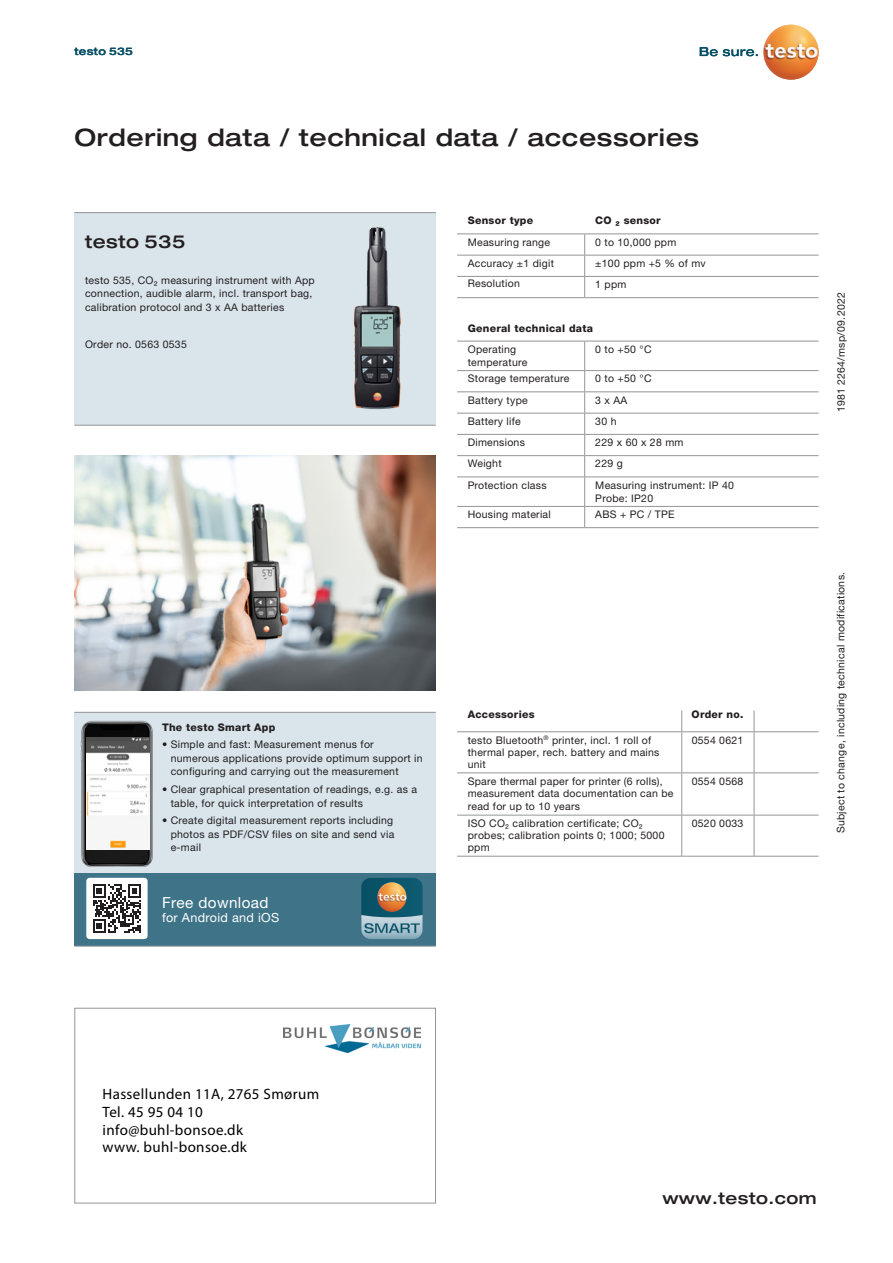
<style>
.page{position:relative;width:893px;height:1263px;background:#fff}
.page>*{position:absolute;margin:0;border:0;box-sizing:border-box;transform-origin:0 0}
.t1{font:500 expanded 24px "Helvetica Neue LTW1 G";letter-spacing:.025em;color:#231f20}
.t2{font:500 expanded 18px "Helvetica Neue LTW1 G";letter-spacing:.025em;color:#231f20}
.t3{font:500 expanded 16.5px "Helvetica Neue LTW1 G";letter-spacing:.025em;color:#231f20}
.t4{font:15.3px "Helvetica Neue LTW1 G";letter-spacing:.025em;color:#fff}
.t5{font:15px/17.9px "Myriad Pro";letter-spacing:.025em;color:#000001}
.t6{font:12.6px "Helvetica Neue LTW1 G";letter-spacing:.025em;color:#fff}
.t7{font:10.5px/13.5px "Helvetica Neue LTW1 G";letter-spacing:.025em;color:#231f20}
.t8{font:800 10.5px "Helvetica Neue LTW1 G";letter-spacing:.025em;color:#231f20}
.t9{font:500 expanded 10.5px "Helvetica Neue LTW1 G";letter-spacing:.025em;color:#074f64}
</style>
<div class="page">
<div style="left:74px;top:213px;width:362px;height:212px;background:#d9e5eb"></div>
<hr style="left:74px;top:212px;width:362px;height:1px;background:#939598">
<hr style="left:74px;top:425px;width:362px;height:1px;background:#939598">
<svg style="left:700px;top:47px;width:58px;height:9px"></svg>
<img style="left:763px;top:24px;width:56px;height:56px;border-radius:28px">
<img style="left:353px;top:227px;width:48px;height:182px">
<div style="left:74px;top:712px;width:362px;height:234px;background:#d9e5eb"></div>
<div style="left:74px;top:873px;width:362px;height:73px;background:#3e7388"></div>
<hr style="left:74px;top:712px;width:362px;height:1px;background:#939598">
<hr style="left:74px;top:946px;width:362px;height:1px;background:#939598">
<svg style="left:361px;top:878px;width:62px;height:61px;background:#628287"></svg>
<img style="left:80px;top:720px;width:72px;height:146px">
<img style="left:87px;top:737px;width:62px;height:112px">
<div style="left:86px;top:878px;width:62px;height:61px;background:#fff;border-radius:3px"></div>
<svg style="left:93px;top:884px;width:48px;height:49px"></svg>
<img style="left:74px;top:455px;width:362px;height:235px">
<hr style="left:457px;top:341px;width:128px;height:1px;background:#939598">
<hr style="left:585px;top:341px;width:234px;height:1px;background:#939598">
<hr style="left:457px;top:370px;width:128px;height:1px;background:#939598">
<hr style="left:585px;top:370px;width:234px;height:1px;background:#939598">
<hr style="left:457px;top:391px;width:128px;height:1px;background:#939598">
<hr style="left:585px;top:391px;width:234px;height:1px;background:#939598">
<hr style="left:457px;top:413px;width:128px;height:1px;background:#939598">
<hr style="left:585px;top:413px;width:234px;height:1px;background:#939598">
<hr style="left:457px;top:434px;width:128px;height:1px;background:#939598">
<hr style="left:585px;top:434px;width:234px;height:1px;background:#939598">
<hr style="left:457px;top:455px;width:128px;height:1px;background:#939598">
<hr style="left:585px;top:455px;width:234px;height:1px;background:#939598">
<hr style="left:457px;top:476px;width:128px;height:1px;background:#939598">
<hr style="left:585px;top:476px;width:234px;height:1px;background:#939598">
<hr style="left:457px;top:506px;width:128px;height:1px;background:#939598">
<hr style="left:585px;top:506px;width:234px;height:1px;background:#939598">
<hr style="left:457px;top:527px;width:128px;height:1px;background:#939598">
<hr style="left:585px;top:527px;width:234px;height:1px;background:#939598">
<svg style="left:584px;top:341px;width:1px;height:186px"></svg>
<hr style="left:457px;top:731px;width:225px;height:1px;background:#939598">
<hr style="left:682px;top:731px;width:72px;height:1px;background:#939598">
<hr style="left:754px;top:731px;width:65px;height:1px;background:#939598">
<hr style="left:457px;top:772px;width:225px;height:1px;background:#939598">
<hr style="left:682px;top:772px;width:72px;height:1px;background:#939598">
<hr style="left:754px;top:772px;width:65px;height:1px;background:#939598">
<hr style="left:457px;top:815px;width:225px;height:1px;background:#939598">
<hr style="left:682px;top:815px;width:72px;height:1px;background:#939598">
<hr style="left:754px;top:815px;width:65px;height:1px;background:#939598">
<hr style="left:457px;top:856px;width:225px;height:1px;background:#939598">
<hr style="left:682px;top:856px;width:72px;height:1px;background:#939598">
<hr style="left:754px;top:856px;width:65px;height:1px;background:#939598">
<svg style="left:681px;top:710px;width:1px;height:21px"></svg>
<svg style="left:754px;top:710px;width:1px;height:21px"></svg>
<hr style="left:681px;top:732px;width:1px;height:40px;background:#939598">
<hr style="left:754px;top:732px;width:1px;height:40px;background:#939598">
<hr style="left:681px;top:773px;width:1px;height:42px;background:#939598">
<hr style="left:754px;top:773px;width:1px;height:42px;background:#939598">
<hr style="left:681px;top:815px;width:1px;height:41px;background:#939598">
<hr style="left:754px;top:815px;width:1px;height:41px;background:#939598">
<hr style="left:457px;top:255px;width:128px;height:1px;background:#939598">
<hr style="left:585px;top:255px;width:234px;height:1px;background:#939598">
<hr style="left:457px;top:276px;width:128px;height:1px;background:#939598">
<hr style="left:585px;top:276px;width:234px;height:1px;background:#939598">
<svg style="left:584px;top:234px;width:1px;height:63px"></svg>
<hr style="left:457px;top:233px;width:128px;height:1px;background:#939598">
<hr style="left:585px;top:233px;width:234px;height:1px;background:#939598">
<hr style="left:457px;top:297px;width:128px;height:1px;background:#939598">
<hr style="left:585px;top:297px;width:234px;height:1px;background:#939598">
<div style="left:74px;top:1008px;width:362px;height:195px;background:#fff;border:1px solid #939598"></div>
<img style="left:284px;top:1024px;width:136px;height:28px">
<p class="t9" style="left:74px;top:44px;width:60px">testo 535</p>
<h1 class="t1" style="left:74px;top:122px;width:626px">Ordering data / technical data / accessories</h1>
<h2 class="t2" style="left:85px;top:230px;width:102px">testo 535</h2>
<p class="t7" style="left:85px;top:273px;width:231px">testo 535, CO₂ measuring instrument with App connection, audible alarm, incl. transport bag, calibration protocol and 3 x AA batteries</p>
<p class="t7" style="left:85px;top:337px;width:103px">Order no. 0563 0535</p>
<p class="t8" style="left:468px;top:214px;width:67px">Sensor type</p>
<p class="t8" style="left:595px;top:214px;width:67px">CO ₂ sensor</p>
<p class="t7" style="left:468px;top:235px;width:84px">Measuring range</p>
<p class="t7" style="left:595px;top:235px;width:82px">0 to 10,000 ppm</p>
<p class="t7" style="left:468px;top:256px;width:88px">Accuracy ±1 digit</p>
<p class="t7" style="left:595px;top:256px;width:112px">±100 ppm +5 % of mv</p>
<p class="t7" style="left:468px;top:277px;width:54px">Resolution</p>
<p class="t7" style="left:595px;top:278px;width:33px">1 ppm</p>
<p class="t8" style="left:468px;top:322px;width:127px">General technical data</p>
<p class="t7" style="left:468px;top:342px;width:61px">Operating temperature</p>
<p class="t7" style="left:595px;top:342px;width:58px">0 to +50 °C</p>
<p class="t7" style="left:468px;top:372px;width:103px">Storage temperature</p>
<p class="t7" style="left:595px;top:372px;width:58px">0 to +50 °C</p>
<p class="t7" style="left:468px;top:393px;width:62px">Battery type</p>
<p class="t7" style="left:595px;top:393px;width:34px">3 x AA</p>
<p class="t7" style="left:468px;top:414px;width:55px">Battery life</p>
<p class="t7" style="left:595px;top:414px;width:23px">30 h</p>
<p class="t7" style="left:468px;top:436px;width:59px">Dimensions</p>
<p class="t7" style="left:595px;top:436px;width:90px">229 x 60 x 28 mm</p>
<p class="t7" style="left:468px;top:457px;width:35px">Weight</p>
<p class="t7" style="left:595px;top:457px;width:29px">229 g</p>
<p class="t7" style="left:468px;top:478px;width:80px">Protection class</p>
<p class="t7" style="left:595px;top:478px;width:140px">Measuring instrument: IP 40<br>Probe: IP20</p>
<p class="t7" style="left:468px;top:508px;width:85px">Housing material</p>
<p class="t7" style="left:595px;top:508px;width:81px">ABS + PC / TPE</p>
<p class="t8" style="left:162px;top:721px;width:115px">The testo Smart App</p>
<p class="t7" style="left:171px;top:738px;width:253px;text-indent:-9px">• Simple and fast: Measurement menus for numerous applications provide optimum support in configuring and carrying out the measurement</p>
<p class="t7" style="left:171px;top:782px;width:248px;text-indent:-9px">• Clear graphical presentation of readings, e.g. as a table, for quick interpretation of results</p>
<p class="t7" style="left:171px;top:814px;width:225px;text-align:justify;text-indent:-9px">• Create digital measurement reports including photos as PDF/CSV files on site and send via e-mail</p>
<h3 class="t4" style="left:162px;top:893px;width:108px">Free download</h3>
<p class="t6" style="left:162px;top:910px;width:119px">for Android and iOS</p>
<p class="t8" style="left:468px;top:708px;width:68px">Accessories</p>
<p class="t8" style="left:692px;top:708px;width:53px">Order no.</p>
<p class="t7" style="left:468px;top:734px;width:193px;line-height:12px">testo Bluetooth<sup>®</sup> printer, incl. 1 roll of thermal paper, rech. battery and mains unit</p>
<p class="t7" style="left:692px;top:733px;width:53px">0554 0621</p>
<p class="t7" style="left:468px;top:774px;width:207px;line-height:12.6px">Spare thermal paper for printer (6 rolls), measurement data documentation can be read for up to 10 years</p>
<p class="t7" style="left:692px;top:774px;width:53px">0554 0568</p>
<p class="t7" style="left:468px;top:817px;width:198px;line-height:12px">ISO CO₂ calibration certificate; CO₂ probes; calibration points 0; 1000; 5000 ppm</p>
<p class="t7" style="left:692px;top:816px;width:53px">0520 0033</p>
<p class="t7" style="left:834px;top:412px;width:122px;rotate:-90deg">1981 2264/msp/09.2022</p>
<p class="t7" style="left:834px;top:833px;width:263px;rotate:-90deg">Subject to change, including technical modifications.</p>
<h3 class="t5" style="left:103px;top:1085px;width:218px">Hassellunden 11A, 2765 Smørum<br>Tel. 45 95 04 10 info@buhl-bonsoe.dk<br>www. buhl-bonsoe.dk</h3>
<h3 class="t3" style="left:662px;top:1187px;width:156px">www.testo.com</h3>
</div>
